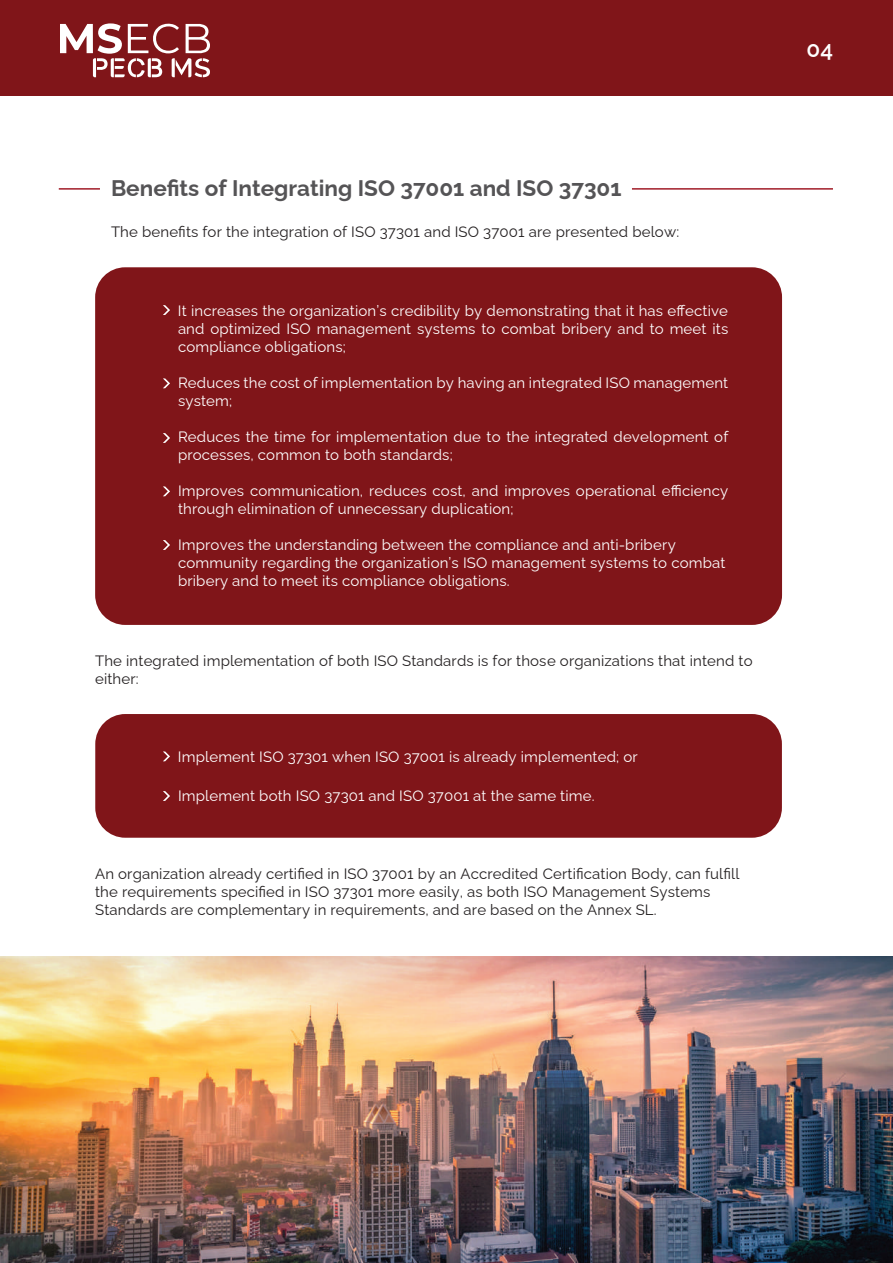
<style>
.page{position:relative;width:893px;height:1263px;background:#fff}
.page>*{position:absolute;margin:0;border:0;box-sizing:border-box;transform-origin:0 0}
.t1{font:700 22.5px "Raleway";color:#555456}
.t2{font:600 22.5px "Raleway";color:#fff}
.t3{font:15px/18px "Raleway";letter-spacing:.01em;color:#fff}
.t4{font:15px/18px "Raleway";letter-spacing:.01em;color:#231f20}
</style>
<div class="page">
<hr style="left:59px;top:188px;width:41px;height:2px;background:#a11c28">
<hr style="left:632px;top:188px;width:201px;height:2px;background:#a11c28">
<div style="left:95px;top:714px;width:687px;height:124px;background:#801519;border-radius:30px"></div>
<svg style="left:163px;top:751px;width:7px;height:10px"></svg>
<svg style="left:163px;top:791px;width:7px;height:10px"></svg>
<div style="left:95px;top:267px;width:687px;height:358px;background:#801519;border-radius:30px"></div>
<svg style="left:163px;top:305px;width:7px;height:10px"></svg>
<svg style="left:163px;top:378px;width:7px;height:10px"></svg>
<svg style="left:163px;top:433px;width:7px;height:10px"></svg>
<svg style="left:163px;top:486px;width:7px;height:10px"></svg>
<svg style="left:163px;top:540px;width:7px;height:10px"></svg>
<div style="left:0;top:0;width:893px;height:95px;background:#801519"></div>
<img style="left:0;top:957px;width:893px;height:306px">
<svg style="left:60px;top:23px;width:150px;height:54px"></svg>
<h1 class="t1" style="left:111px;top:170px;width:512px">Benefits of Integrating ISO 37001 and ISO 37301</h1>
<p class="t4" style="left:111px;top:221px;width:570px">The benefits for the integration of ISO 37301 and ISO 37001 are presented below:</p>
<p class="t3" style="left:178px;top:300px;width:552px;text-align:justify">It increases the organization’s credibility by demonstrating that it has effective and optimized ISO management systems to combat bribery and to meet its compliance obligations;</p>
<p class="t3" style="left:178px;top:372px;width:552px">Reduces the cost of implementation by having an integrated ISO management system;</p>
<p class="t3" style="left:178px;top:426px;width:552px">Reduces the time for implementation due to the integrated development of processes, common to both standards;</p>
<p class="t3" style="left:178px;top:480px;width:552px">Improves communication, reduces cost, and improves operational efficiency through elimination of unnecessary duplication;</p>
<p class="t3" style="left:178px;top:534px;width:549px">Improves the understanding between the compliance and anti-bribery community regarding the organization’s ISO management systems to combat bribery and to meet its compliance obligations.</p>
<p class="t4" style="left:95px;top:650px;width:659px">The integrated implementation of both ISO Standards is for those organizations that intend to either:</p>
<p class="t3" style="left:178px;top:746px;width:461px">Implement ISO 37301 when ISO 37001 is already implemented; or</p>
<p class="t3" style="left:178px;top:785px;width:418px">Implement both ISO 37301 and ISO 37001 at the same time.</p>
<p class="t4" style="left:95px;top:863px;width:646px">An organization already certified in ISO 37001 by an Accredited Certification Body, can fulfill the requirements specified in ISO 37301 more easily, as both ISO Management Systems<br>Standards are complementary in requirements, and are based on the Annex SL.</p>
<h1 class="t2" style="left:806px;top:31px;width:28px">04</h1>
</div>
